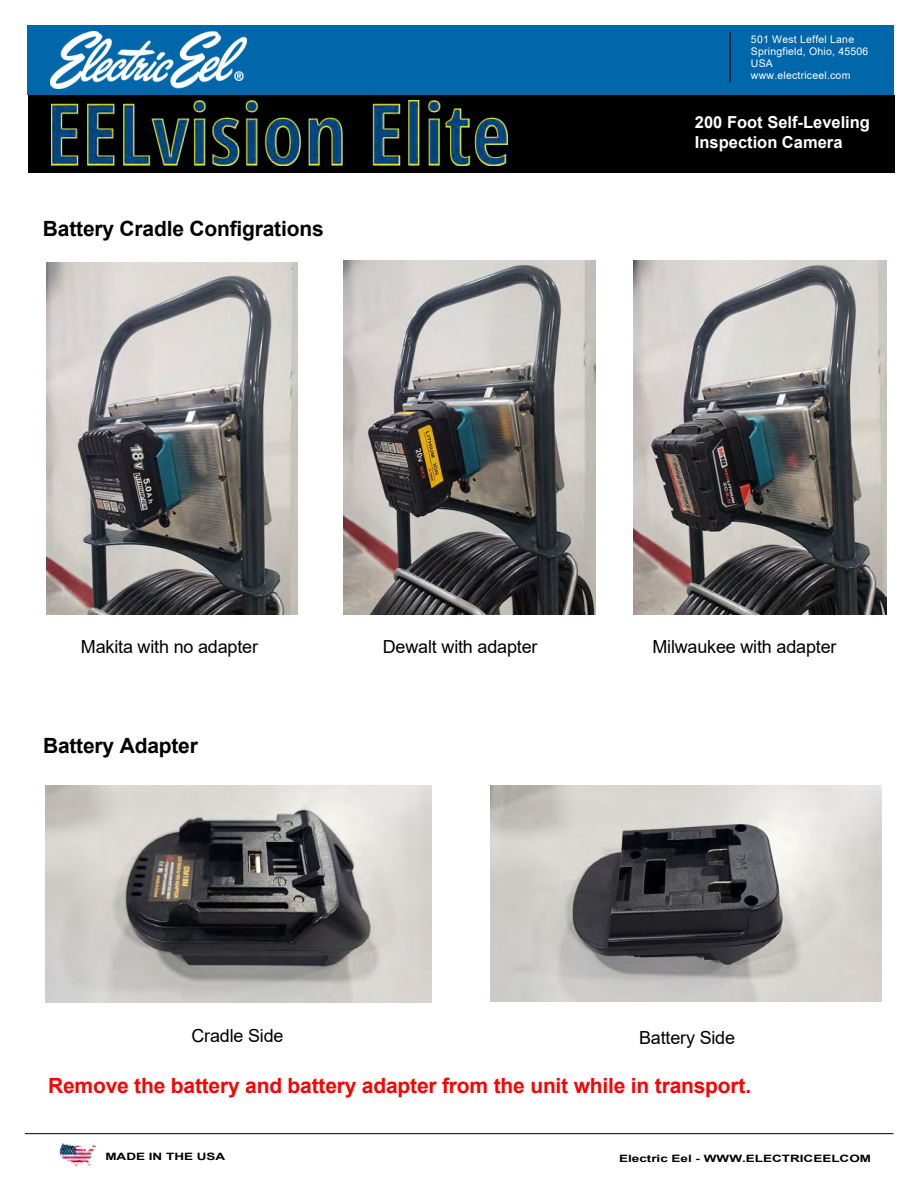
<style>
.page{position:relative;width:918px;height:1188px;background:#fff}
.page>*{position:absolute;margin:0;border:0;box-sizing:border-box;transform-origin:0 0}
.t1{font:700 21px "Arial";letter-spacing:-.01em;color:#f00}
.t2{font:700 21px "Arial";letter-spacing:-.01em;color:#000}
.t3{font:18px "Arial";letter-spacing:-.01em;color:#000}
.t4{font:700 16.5px/19.8px "Arial";color:#fff}
.t5{font:10.5px/12px "Arial";letter-spacing:.02em;color:#fff}
.t6{font:700 10.2px "Arial";color:#000;scale:1.33 1}
.s1{font-style:inherit}
</style>
<div class="page">
<img style="left:46px;top:262px;width:252px;height:352px">
<img style="left:634px;top:261px;width:252px;height:353px">
<img style="left:343px;top:261px;width:252px;height:353px">
<img style="left:46px;top:786px;width:386px;height:217px">
<img style="left:490px;top:786px;width:392px;height:216px">
<img style="left:59px;top:1143px;width:37px;height:24px">
<hr style="left:25px;top:1133px;width:868px;height:1px;background:#000">
<img style="left:28px;top:25px;width:866px;height:148px">
<hr style="left:730px;top:32px;width:1px;height:50px;background:#000">
<img style="left:50px;top:32px;width:197px;height:56px">
<img style="left:52px;top:100px;width:456px;height:65px">
<p class="t2" style="left:43px;top:213px;width:282px">Battery Cradle Configrations</p>
<p class="t5" style="left:751px;top:34px;width:119px">501 West Leffel Lane<br>Springfield, Ohio, 45506<br>USA www.electriceel.com</p>
<p class="t4" style="left:695px;top:113px;width:177px">200 Foot Self-Leveling<br>Inspection <span class="s1">Camera</span></p>
<p class="t3" style="left:81px;top:634px;width:179px">Makita with no adapter</p>
<p class="t3" style="left:383px;top:635px;width:156px">Dewalt with adapter</p>
<p class="t3" style="left:652px;top:634px;width:186px">Milwaukee with adapter</p>
<p class="t2" style="left:43px;top:731px;width:156px">Battery Adapter</p>
<p class="t3" style="left:191px;top:1024px;width:94px">Cradle Side</p>
<p class="t3" style="left:639px;top:1025px;width:97px">Battery Side</p>
<p class="t1" style="left:48px;top:1071px;width:705px">Remove the battery and battery adapter from the unit while in transport.</p>
<p class="t6" style="left:105px;top:1150px;width:92px">MADE IN THE USA</p>
<p class="t6" style="left:619px;top:1151px;width:191px">Electric Eel - WWW.ELECTRICEELCOM</p>
</div>
